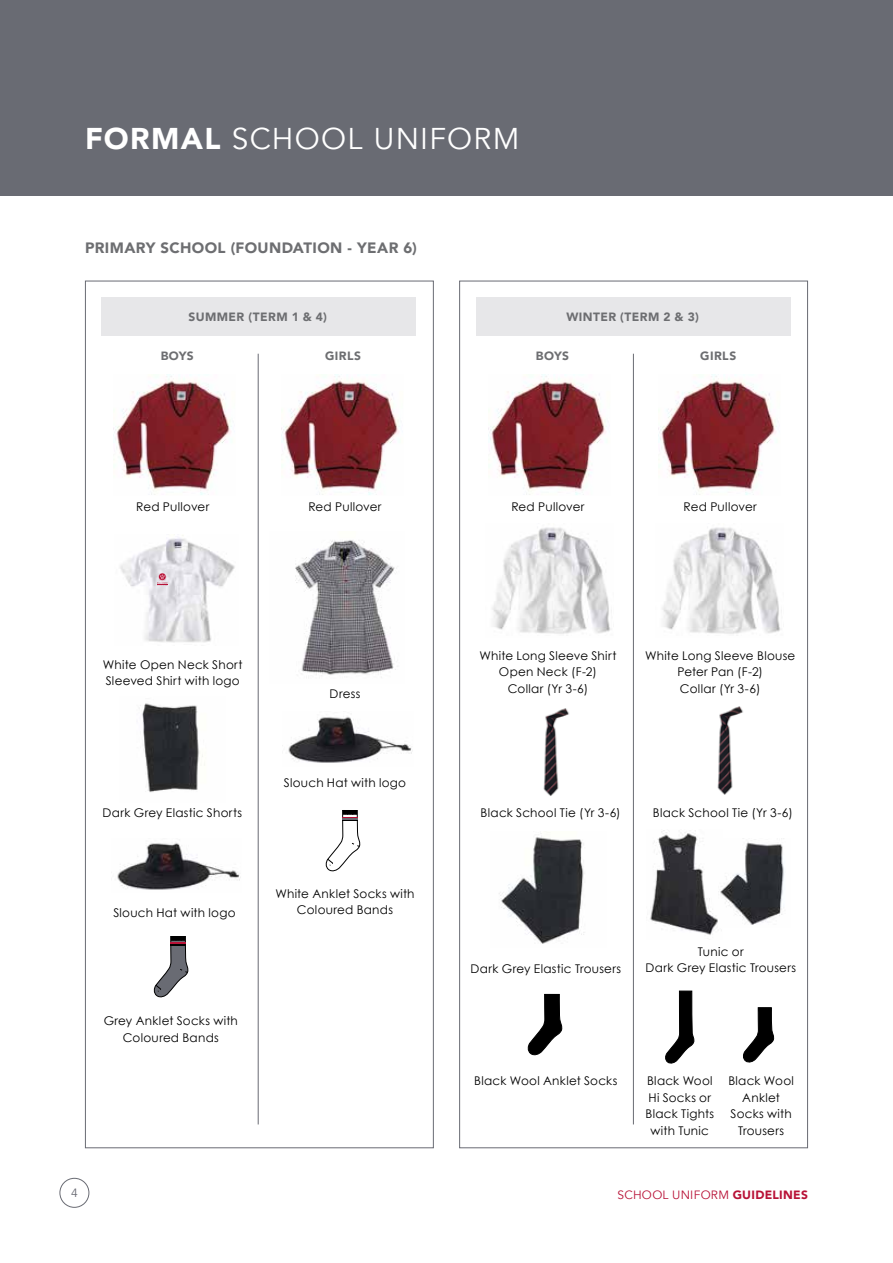
<style>
.page{position:relative;width:893px;height:1263px;background:#fff}
.page>*{position:absolute;margin:0;border:0;box-sizing:border-box;transform-origin:0 0}
.t1{font:30px "Avenir";letter-spacing:.04em;color:#fff}
.t2{font:900 15px "Avenir";letter-spacing:.025em;color:#6d6e71}
.t3{font:12px/16.5px "Century Gothic";letter-spacing:.02em;color:#000;text-align:center}
.t4{font:900 12px "Avenir";letter-spacing:.035em;color:#6d6e71}
.t5{font:12px "Avenir";letter-spacing:.025em;color:#b81237}
.t6{font:12px "Avenir";color:#696b73}
.s1{font-weight:900}
</style>
<div class="page">
<svg style="left:665px;top:990px;width:30px;height:74px"></svg>
<div style="left:0;top:0;width:893px;height:196px;background:#696b73"></div>
<div style="left:60px;top:1178px;width:29px;height:30px;border:1px solid #696b73;border-radius:50%"></div>
<div style="left:101px;top:298px;width:314px;height:38px;background:#e7e7e9"></div>
<img style="left:117px;top:842px;width:124px;height:48px">
<img style="left:650px;top:830px;width:68px;height:105px">
<img style="left:499px;top:833px;width:86px;height:111px">
<img style="left:492px;top:527px;width:120px;height:107px">
<img style="left:662px;top:527px;width:120px;height:107px">
<img style="left:139px;top:703px;width:66px;height:90px">
<img style="left:114px;top:374px;width:118px;height:121px">
<img style="left:295px;top:540px;width:101px;height:138px">
<img style="left:120px;top:535px;width:115px;height:108px">
<svg style="left:157px;top:573px;width:11px;height:13px"></svg>
<img style="left:281px;top:374px;width:119px;height:121px">
<img style="left:282px;top:716px;width:131px;height:47px">
<hr style="left:258px;top:354px;width:1px;height:770px;background:#696b73">
<svg style="left:153px;top:936px;width:36px;height:62px"></svg>
<svg style="left:325px;top:810px;width:36px;height:62px"></svg>
<div style="left:476px;top:298px;width:314px;height:38px;background:#e7e7e9"></div>
<img style="left:488px;top:374px;width:119px;height:121px">
<img style="left:658px;top:374px;width:119px;height:121px">
<hr style="left:633px;top:354px;width:1px;height:770px;background:#696b73">
<img style="left:543px;top:708px;width:26px;height:88px">
<img style="left:717px;top:706px;width:26px;height:89px">
<svg style="left:527px;top:994px;width:36px;height:62px"></svg>
<img style="left:718px;top:838px;width:66px;height:87px">
<svg style="left:743px;top:1007px;width:32px;height:56px"></svg>
<h1 class="t1" style="left:85px;top:121px;width:436px"><span class="s1">FORMAL</span> SCHOOL UNIFORM</h1>
<p class="t2" style="left:85px;top:235px;width:333px">PRIMARY SCHOOL (FOUNDATION - YEAR 6)</p>
<p class="t4" style="left:189px;top:307px;width:140px">SUMMER (TERM 1 &amp; 4)</p>
<p class="t4" style="left:161px;top:346px;width:35px">BOYS</p>
<p class="t4" style="left:325px;top:346px;width:38px">GIRLS</p>
<p class="t4" style="left:566px;top:307px;width:134px">WINTER (TERM 2 &amp; 3)</p>
<p class="t4" style="left:536px;top:346px;width:35px">BOYS</p>
<p class="t4" style="left:700px;top:346px;width:38px">GIRLS</p>
<p class="t3" style="left:136px;top:498px;width:75px">Red Pullover</p>
<p class="t3" style="left:308px;top:498px;width:75px">Red Pullover</p>
<p class="t3" style="left:103px;top:656px;width:141px;text-align:left">White Open Neck Short<br>Sleeved Shirt with logo</p>
<p class="t3" style="left:103px;top:804px;width:141px">Dark Grey Elastic Shorts</p>
<p class="t3" style="left:113px;top:904px;width:124px">Slouch Hat with logo</p>
<p class="t3" style="left:330px;top:685px;width:32px">Dress</p>
<p class="t3" style="left:284px;top:774px;width:124px">Slouch Hat with logo</p>
<p class="t3" style="left:275px;top:885px;width:141px">White Anklet Socks with<br>Coloured Bands</p>
<p class="t3" style="left:104px;top:1012px;width:136px">Grey Anklet Socks with<br>Coloured Bands</p>
<p class="t3" style="left:511px;top:498px;width:75px">Red Pullover</p>
<p class="t3" style="left:684px;top:498px;width:75px">Red Pullover</p>
<p class="t3" style="left:479px;top:647px;width:139px">White Long Sleeve Shirt<br>Open Neck (F-2)<br>Collar (Yr 3-6)</p>
<p class="t3" style="left:645px;top:647px;width:152px">White Long Sleeve Blouse<br>Peter Pan (F-2)<br>Collar (Yr 3-6)</p>
<p class="t3" style="left:481px;top:804px;width:142px">Black School Tie (Yr 3-6)</p>
<p class="t3" style="left:653px;top:804px;width:142px">Black School Tie (Yr 3-6)</p>
<p class="t3" style="left:471px;top:960px;width:152px">Dark Grey Elastic Trousers</p>
<p class="t3" style="left:646px;top:943px;width:152px">Tunic or<br>Dark Grey Elastic Trousers</p>
<p class="t3" style="left:474px;top:1072px;width:145px">Black Wool Anklet Socks</p>
<p class="t3" style="left:645px;top:1072px;width:70px">Black Wool<br>Hi Socks or<br>Black Tights with Tunic</p>
<p class="t3" style="left:728px;top:1072px;width:67px">Black Wool<br>Anklet<br>Socks with<br>Trousers</p>
<p class="t6" style="left:71px;top:1186px;width:8px">4</p>
<p class="t5" style="left:617px;top:1188px;width:192px">SCHOOL UNIFORM <span class="s1">GUIDELINES</span></p>
</div>
